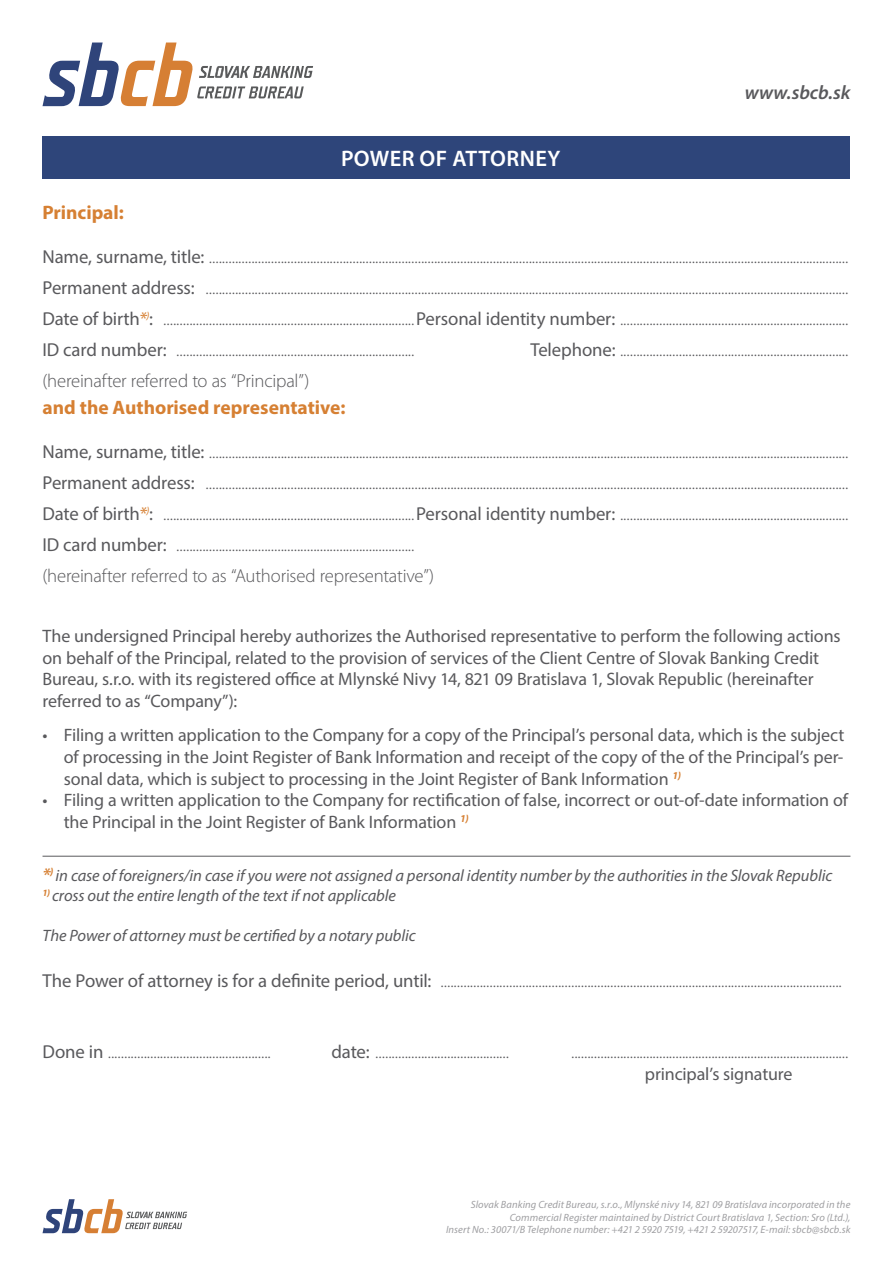
<style>
.page{position:relative;width:893px;height:1263px;background:#fff}
.page>*{position:absolute;margin:0;border:0;box-sizing:border-box;transform-origin:0 0}
.t1{font:600 22.5px "Myriad Pro";letter-spacing:.02em;color:#fff}
.t2{font:700 19.5px "Myriad Pro";color:#d68033}
.t3{font:italic 600 19.5px "Myriad Pro";letter-spacing:-.005em;color:#59595c}
.t4{font:300 18.75px "Myriad Pro";letter-spacing:-.015em;color:#59595c}
.t5{font:18px/21.6px "Myriad Pro";letter-spacing:-.01em;color:#59595c}
.t6{font:italic 16.5px "Myriad Pro";letter-spacing:-.005em;color:#59595c}
.t7{font:italic 10.5px "Myriad Pro";letter-spacing:.01em;color:#9f9fa2}
.s1{font-weight:400}
.s2{font-weight:400;font-style:italic;color:#d68033}
.s3{font-weight:600;font-size:18.75px;color:#d68033}
</style>
<div class="page">
<svg style="left:43px;top:1199px;width:144px;height:34px"></svg>
<svg style="left:43px;top:43px;width:270px;height:63px"></svg>
<div style="left:43px;top:136px;width:807px;height:43px;background:#2e457a"></div>
<hr style="left:43px;top:856px;width:807px;height:1px;background:#59595c">
<p class="t1" style="left:341px;top:144px;width:221px">POWER OF ATTORNEY</p>
<p class="t3" style="left:745px;top:80px;width:107px">www.sbcb.sk</p>
<p class="t2" style="left:43px;top:199px;width:83px">Principal:</p>
<p class="t4" style="left:43px;top:246px;width:807px"><span class="s1">Name, surname, title:</span> ....................................................................................................................................................................................................</p>
<p class="t4" style="left:43px;top:277px;width:807px"><span class="s1">Permanent address:</span> .....................................................................................................................................................................................................</p>
<p class="t4" style="left:43px;top:308px;width:807px"><span class="s1">Date of birth</span><span class="s2">*</span><sup>)</sup><span class="s1">:</span> .............................................................................<span class="s1">Personal identity number:</span> ......................................................................</p>
<p class="t4" style="left:43px;top:339px;width:373px"><span class="s1">ID card number:</span> .........................................................................</p>
<p class="t4" style="left:530px;top:339px;width:319px"><span class="s1">Telephone:</span> ......................................................................</p>
<p class="t4" style="left:43px;top:370px;width:268px">(hereinafter referred to as “Principal”)</p>
<p class="t2" style="left:43px;top:395px;width:304px">and the Authorised representative:</p>
<p class="t4" style="left:43px;top:441px;width:807px"><span class="s1">Name, surname, title:</span> ....................................................................................................................................................................................................</p>
<p class="t4" style="left:43px;top:472px;width:807px"><span class="s1">Permanent address:</span> .....................................................................................................................................................................................................</p>
<p class="t4" style="left:43px;top:503px;width:807px"><span class="s1">Date of birth</span><span class="s2">*</span><sup>)</sup><span class="s1">:</span> .............................................................................<span class="s1">Personal identity number:</span> ......................................................................</p>
<p class="t4" style="left:43px;top:534px;width:373px"><span class="s1">ID card number:</span> .........................................................................</p>
<p class="t4" style="left:43px;top:565px;width:393px">(hereinafter referred to as “Authorised representative”)</p>
<p class="t5" style="left:43px;top:625px;width:799px">The undersigned Principal hereby authorizes the Authorised representative to perform the following actions on behalf of the Principal, related to the provision of services of the Client Centre of Slovak Banking Credit Bureau, s.r.o. with its registered office at Mlynské Nivy 14, 821 09 Bratislava 1, Slovak Republic (hereinafter referred to as “Company”):</p>
<p class="t5" style="left:64px;top:724px;width:782px;text-align:justify;text-indent:-21px">• Filing a written application to the Company for a copy of the Principal’s personal data, which is the subject of processing in the Joint Register of Bank Information and receipt of the copy of the of the Principal’s per&shy;sonal data, which is subject to processing in the Joint Register of Bank Information <sup>1)</sup></p>
<p class="t5" style="left:64px;top:789px;width:786px;text-indent:-21px">• Filing a written application to the Company for rectification of false, incorrect or out-of-date information of the Principal in the Joint Register of Bank Information <sup>1)</sup></p>
<p class="t6" style="left:43px;top:865px;width:791px"><span class="s3">*</span><sup>)</sup> in case of foreigners/in case if you were not assigned a personal identity number by the authorities in the Slovak Republic</p>
<p class="t6" style="left:43px;top:885px;width:355px"><sup>1)</sup> cross out the entire length of the text if not applicable</p>
<p class="t6" style="left:43px;top:925px;width:375px">The Power of attorney must be certified by a notary public</p>
<p class="t4" style="left:43px;top:971px;width:801px"><span class="s1">The Power of attorney is for a definite period, until:</span> ...........................................................................................................................</p>
<p class="t4" style="left:43px;top:1041px;width:230px"><span class="s1">Done in</span> ..................................................</p>
<p class="t4" style="left:332px;top:1041px;width:179px"><span class="s1">date:</span> .........................................</p>
<p class="t4" style="left:571px;top:1041px;width:279px">.....................................................................................</p>
<p class="t5" style="left:645px;top:1063px;width:149px">principal’s signature</p>
<p class="t7" style="left:471px;top:1198px;width:381px">Slovak Banking Credit Bureau, s.r.o., Mlynské nivy 14, 821 09 Bratislava incorporated in the</p>
<p class="t7" style="left:510px;top:1210px;width:342px">Commercial Register maintained by District Court Bratislava 1, Section: Sro (Ltd.),</p>
<p class="t7" style="left:446px;top:1223px;width:406px">Insert No.: 30071/B Telephone number: +421 2 5920 7519, +421 2 59207517, E-mail: sbcb@sbcb.sk</p>
</div>
